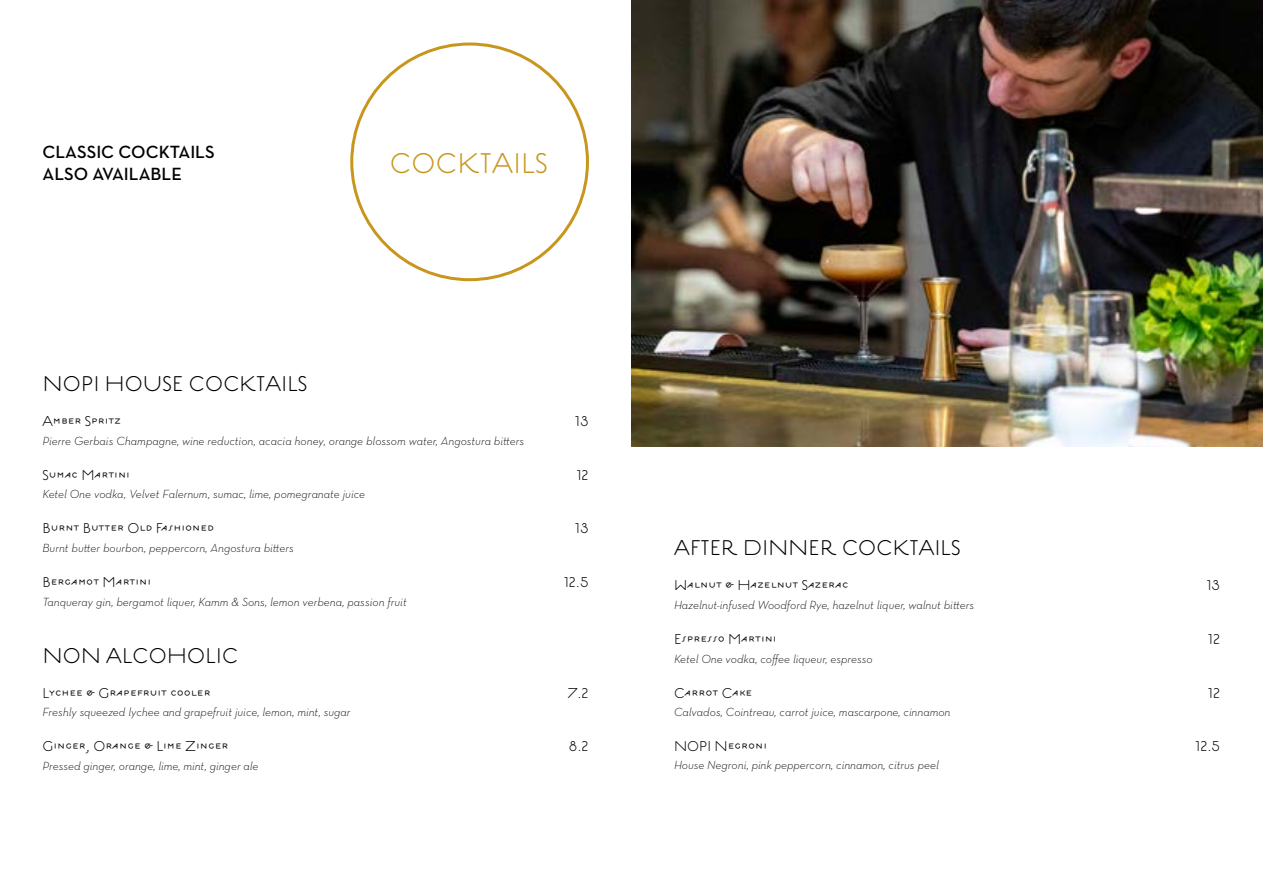
<style>
.page{position:relative;width:1263px;height:893px;background:#fff}
.page>*{position:absolute;margin:0;border:0;box-sizing:border-box;transform-origin:0 0}
.t1{font:30px "Estilo";letter-spacing:.015em;color:#c9961d}
.t2{font:22.5px "Estilo";letter-spacing:.015em;color:#000}
.t3{font:18px/21.6px "Neutraface Text Demi Alt";color:#000}
.t4{font:15px "Estilo";color:#000}
.t5{font:12px "Neutraface Text Light Italic Alt";color:#000}
</style>
<div class="page">
<img style="left:631px;top:0;width:632px;height:446px">
<h3 class="t3" style="left:43px;top:141px;width:174px">CLASSIC COCKTAILS<br>ALSO AVAILABLE</h3>
<h1 class="t1" style="left:390px;top:145px;width:160px">COCKTAILS</h1>
<h2 class="t2" style="left:43px;top:370px;width:266px">NOPI HOUSE COCKTAILS</h2>
<p class="t4" style="left:43px;top:412px;width:80px">Amber Spritz</p>
<p class="t4" style="left:576px;top:412px;width:14px">13</p>
<p class="t5" style="left:43px;top:433px;width:483px">Pierre Gerbais Champagne, wine reduction, acacia honey, orange blossom water, Angostura bitters</p>
<p class="t4" style="left:43px;top:465px;width:89px">Sumac Martini</p>
<p class="t4" style="left:577px;top:465px;width:13px">12</p>
<p class="t5" style="left:43px;top:487px;width:324px">Ketel One vodka, Velvet Falernum, sumac, lime, pomegranate juice</p>
<p class="t4" style="left:43px;top:519px;width:173px">Burnt Butter Old Fashioned</p>
<p class="t4" style="left:576px;top:519px;width:14px">13</p>
<p class="t5" style="left:43px;top:540px;width:253px">Burnt butter bourbon, peppercorn, Angostura bitters</p>
<p class="t4" style="left:43px;top:573px;width:110px">Bergamot Martini</p>
<p class="t4" style="left:564px;top:573px;width:26px">12.5</p>
<p class="t5" style="left:43px;top:594px;width:366px">Tanqueray gin, bergamot liquer, Kamm &amp; Sons, lemon verbena, passion fruit</p>
<h2 class="t2" style="left:43px;top:641px;width:197px">NON ALCOHOLIC</h2>
<p class="t4" style="left:43px;top:683px;width:170px">Lychee &amp; Grapefruit cooler</p>
<p class="t4" style="left:567px;top:683px;width:23px">7.2</p>
<p class="t5" style="left:43px;top:705px;width:309px">Freshly squeezed lychee and grapefruit juice, lemon, mint, sugar</p>
<p class="t4" style="left:43px;top:737px;width:187px">Ginger, Orange &amp; Lime Zinger</p>
<p class="t4" style="left:569px;top:737px;width:21px">8.2</p>
<p class="t5" style="left:43px;top:758px;width:218px">Pressed ginger, orange, lime, mint, ginger ale</p>
<h2 class="t2" style="left:674px;top:534px;width:288px">AFTER DINNER COCKTAILS</h2>
<p class="t4" style="left:674px;top:576px;width:176px">Walnut &amp; Hazelnut Sazerac</p>
<p class="t4" style="left:1207px;top:576px;width:14px">13</p>
<p class="t5" style="left:674px;top:597px;width:302px">Hazelnut-infused Woodford Rye, hazelnut liquer, walnut bitters</p>
<p class="t4" style="left:674px;top:630px;width:104px">Espresso Martini</p>
<p class="t4" style="left:1208px;top:630px;width:13px">12</p>
<p class="t5" style="left:674px;top:651px;width:200px">Ketel One vodka, coffee liqueur, espresso</p>
<p class="t4" style="left:674px;top:683px;width:80px">Carrot Cake</p>
<p class="t4" style="left:1208px;top:683px;width:13px">12</p>
<p class="t5" style="left:674px;top:705px;width:278px">Calvados, Cointreau, carrot juice, mascarpone, cinnamon</p>
<p class="t4" style="left:674px;top:737px;width:95px">NOPI Negroni</p>
<p class="t4" style="left:1196px;top:737px;width:26px">12.5</p>
<p class="t5" style="left:674px;top:758px;width:266px">House Negroni, pink peppercorn, cinnamon, citrus peel</p>
</div>
